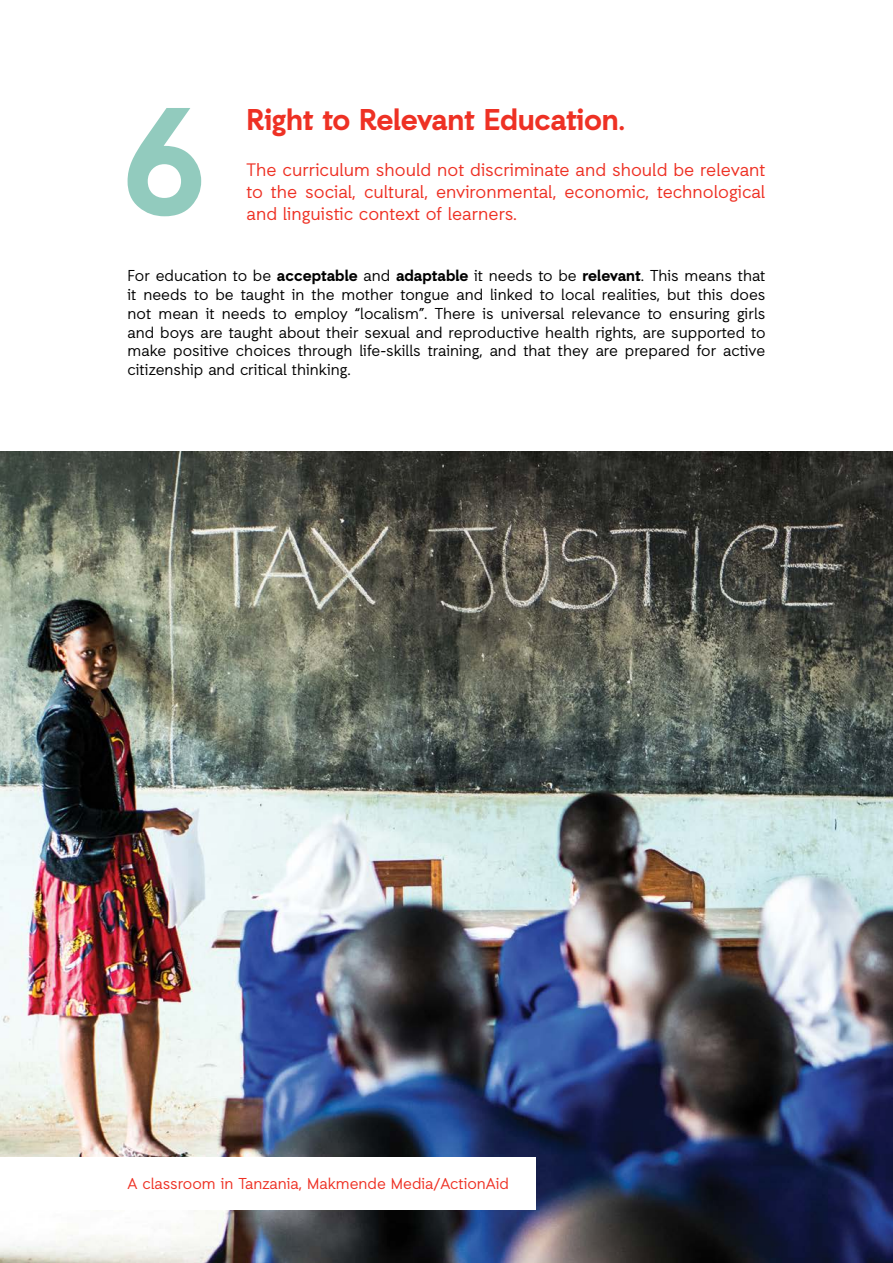
<style>
.page{position:relative;width:893px;height:1263px;background:#fff}
.page>*{position:absolute;margin:0;border:0;box-sizing:border-box;transform-origin:0 0}
.t1{font:700 152.85px "Auxilia";color:#92cbbe}
.t2{font:700 30px "Auxilia";letter-spacing:-.01em;color:#ee3124}
.t3{font:18px/21.6px "Auxilia";color:#ee3124;text-align:justify}
.t4{font:15.75px/18.9px "Auxilia";color:#000;text-align:justify}
.t5{font:15.75px "Auxilia";color:#ee3124}
.s1{font-weight:700}
</style>
<div class="page">
<img style="left:0;top:451px;width:893px;height:812px">
<div style="left:0;top:1157px;width:536px;height:52px;background:#fff"></div>
<h1 class="t1" style="left:118px;top:66px;width:94px">6</h1>
<h2 class="t2" style="left:247px;top:100px;width:380px">Right to Relevant Education.</h2>
<p class="t3" style="left:247px;top:159px;width:520px">The curriculum should not discriminate and should be relevant to the social, cultural, environmental, economic, technological and linguistic context of learners.</p>
<p class="t4" style="left:128px;top:265px;width:639px">For education to be <span class="s1">acceptable</span> and <span class="s1">adaptable</span> it needs to be <span class="s1">relevant</span>. This means that it needs to be taught in the mother tongue and linked to local realities, but this does not mean it needs to employ “localism”. There is universal relevance to ensuring girls and boys are taught about their sexual and reproductive health rights, are supported to make positive choices through life-skills training, and that they are prepared for active citizenship and critical thinking.</p>
<p class="t5" style="left:128px;top:1174px;width:383px">A classroom in Tanzania, Makmende Media/ActionAid</p>
</div>
